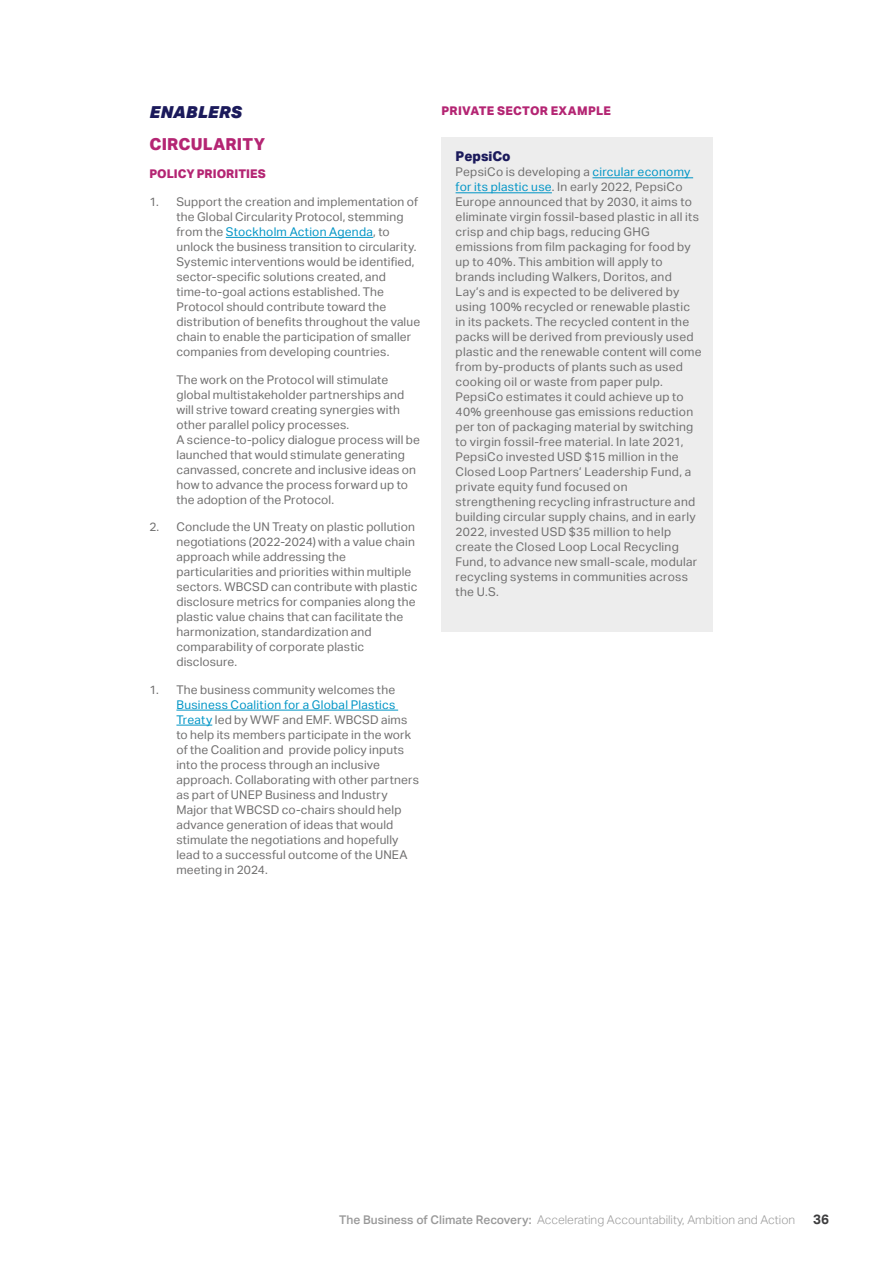
<style>
.page{position:relative;width:893px;height:1263px;background:#fff}
.page>*{position:absolute;margin:0;border:0;box-sizing:border-box;transform-origin:0 0}
.Body___Copy_-_SA5mm{font:800 16.5px "Aktiv Grotesk";letter-spacing:.015em;color:#b42573}
.Body___Copy_-_SA5mm-2{font:italic 900 16.5px "Aktiv Grotesk";letter-spacing:.015em;color:#1b1a5b}
.Body___Copy_-_SA5mm-3{font:800 13.5px "Aktiv Grotesk";color:#1b1a5b}
.t1{font:700 13.5px "Aktiv Grotesk";color:#3e3e3f}
.Body___Copy_-_SA5mm-4{font:12px/15px "Aktiv Grotesk";letter-spacing:.015em;color:#706f6f}
.t2{font:300 12px "Aktiv Grotesk";color:#999}
.Body___Copy_-_SA5mm-5{font:800 12px "Aktiv Grotesk";letter-spacing:.015em;color:#b42573}
.s1{color:#0095c6}
.s2{font-weight:500}
</style>
<div class="page">
<hr style="left:226px;top:237px;width:147px;height:1px;background:#0095c6">
<hr style="left:176px;top:710px;width:222px;height:1px;background:#0095c6">
<hr style="left:176px;top:725px;width:36px;height:1px;background:#0095c6">
<div style="left:442px;top:137px;width:271px;height:494px;background:#ededed"></div>
<hr style="left:592px;top:177px;width:101px;height:1px;background:#0095c6">
<hr style="left:456px;top:192px;width:96px;height:1px;background:#0095c6">
<p class="Body___Copy_-_SA5mm-2" style="left:149px;top:101px;width:94px">ENABLERS</p>
<p class="Body___Copy_-_SA5mm" style="left:149px;top:134px;width:117px">CIRCULARITY</p>
<p class="Body___Copy_-_SA5mm-5" style="left:149px;top:166px;width:118px">POLICY PRIORITIES</p>
<p class="Body___Copy_-_SA5mm-4" style="left:176px;top:194px;width:245px;text-indent:-27px">1. Support the creation and implementation of the Global Circularity Protocol, stemming from the <span class="s1">Stockholm Action Agenda</span>, to unlock the business transition to circularity.<br>Systemic interventions would be identified, sector-specific solutions created, and time-to-goal actions established. The Protocol should contribute toward the distribution of benefits throughout the value chain to enable the participation of smaller companies from developing countries.</p>
<p class="Body___Copy_-_SA5mm-4" style="left:176px;top:372px;width:245px">The work on the Protocol will stimulate global multistakeholder partnerships and will strive toward creating synergies with other parallel policy processes.<br>A science-to-policy dialogue process will be launched that would stimulate generating canvassed, concrete and inclusive ideas on how to advance the process forward up to the adoption of the Protocol.</p>
<p class="Body___Copy_-_SA5mm-4" style="left:176px;top:520px;width:242px;text-indent:-27px">2. Conclude the UN Treaty on plastic pollution negotiations (2022-2024) with a value chain approach while addressing the particularities and priorities within multiple sectors. WBCSD can contribute with plastic disclosure metrics for companies along the plastic value chains that can facilitate the harmonization, standardization and comparability of corporate plastic disclosure.</p>
<p class="Body___Copy_-_SA5mm-4" style="left:176px;top:682px;width:244px;text-indent:-27px">1. The business community welcomes the <span class="s1">Business Coalition for a Global Plastics Treaty</span> led by WWF and EMF. WBCSD aims to help its members participate in the work of the Coalition and provide policy inputs into the process through an inclusive approach. Collaborating with other partners as part of UNEP Business and Industry Major that WBCSD co-chairs should help advance generation of ideas that would stimulate the negotiations and hopefully lead to a successful outcome of the UNEA meeting in 2024.</p>
<p class="Body___Copy_-_SA5mm-5" style="left:442px;top:103px;width:171px">PRIVATE SECTOR EXAMPLE</p>
<p class="Body___Copy_-_SA5mm-3" style="left:456px;top:148px;width:57px">PepsiCo</p>
<p class="Body___Copy_-_SA5mm-4" style="left:456px;top:165px;width:248px">PepsiCo is developing a <span class="s1">circular economy for its plastic use</span>. In early 2022, PepsiCo Europe announced that by 2030, it aims to eliminate virgin fossil-based plastic in all its crisp and chip bags, reducing GHG emissions from film packaging for food by up to 40%. This ambition will apply to brands including Walkers, Doritos, and Lay’s and is expected to be delivered by using 100% recycled or renewable plastic in its packets. The recycled content in the packs will be derived from previously used plastic and the renewable content will come from by-products of plants such as used cooking oil or waste from paper pulp.<br>PepsiCo estimates it could achieve up to 40% greenhouse gas emissions reduction per ton of packaging material by switching to virgin fossil-free material. In late 2021, PepsiCo invested USD $15 million in the Closed Loop Partners’ Leadership Fund, a private equity fund focused on strengthening recycling infrastructure and building circular supply chains, and in early 2022, invested USD $35 million to help create the Closed Loop Local Recycling Fund, to advance new small-scale, modular recycling systems in communities across the U.S.</p>
<p class="t2" style="left:339px;top:1213px;width:457px"><span class="s2">The Business of Climate Recovery:</span> Accelerating Accountability, Ambition and Action</p>
<p class="t1" style="left:813px;top:1211px;width:17px">36</p>
</div>
